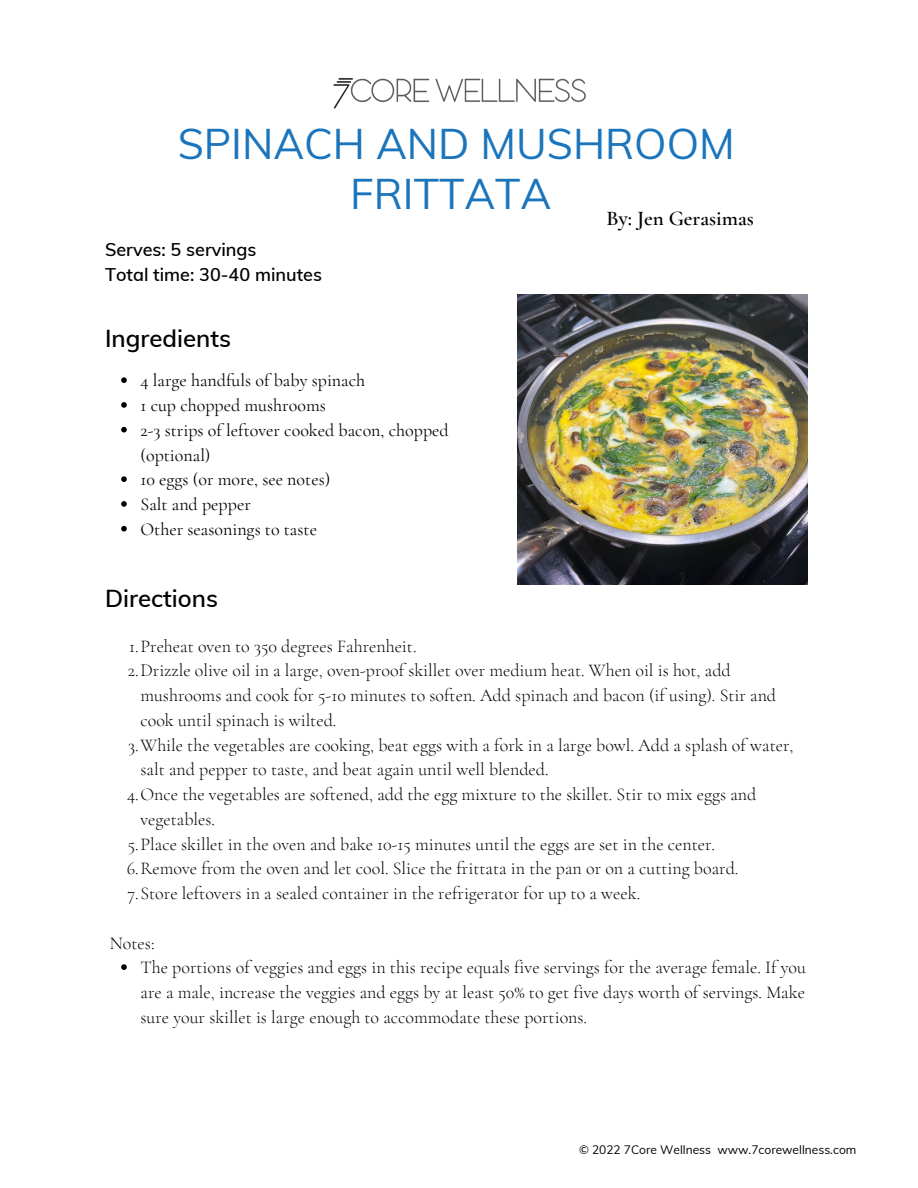
<style>
.page{position:relative;width:918px;height:1188px;background:#fff}
.page>*{position:absolute;margin:0;border:0;box-sizing:border-box;transform-origin:0 0}
.t1{font:42px/49.5px "Muli";color:#1b75bc;text-align:center}
.t2{font:600 24px "Muli";color:#000}
.t3{font:600 21px "Cormorant Garamond";color:#000}
.t4{font:300 18px/24.8px "Cormorant Garamond";color:#000}
.t5{font:18px/24.8px "Cormorant Garamond";color:#000}
.t6{font:600 18px "Muli";color:#000}
.t7{font:12px "Muli";color:#000}
</style>
<div class="page">
<img style="left:333px;top:78px;width:253px;height:31px">
<img style="left:518px;top:295px;width:290px;height:290px">
<svg style="left:121px;top:377px;width:6px;height:6px"></svg>
<svg style="left:121px;top:402px;width:6px;height:6px"></svg>
<svg style="left:121px;top:427px;width:6px;height:6px"></svg>
<svg style="left:121px;top:476px;width:6px;height:6px"></svg>
<svg style="left:121px;top:501px;width:6px;height:6px"></svg>
<svg style="left:121px;top:526px;width:6px;height:6px"></svg>
<svg style="left:121px;top:964px;width:6px;height:6px"></svg>
<p class="t1" style="left:178px;top:119px;width:559px">SPINACH AND MUSHROOM<br>FRITTATA</p>
<p class="t6" style="left:105px;top:238px;width:153px">Serves: 5 servings</p>
<p class="t6" style="left:105px;top:263px;width:218px">Total time: 30-40 minutes</p>
<p class="t2" style="left:105px;top:323px;width:128px">Ingredients</p>
<p class="t5" style="left:140px;top:368px;width:226px">4 large handfuls of baby spinach</p>
<p class="t5" style="left:140px;top:393px;width:187px">1 cup chopped mushrooms</p>
<p class="t5" style="left:140px;top:418px;width:310px">2-3 strips of leftover cooked bacon, chopped (optional)</p>
<p class="t5" style="left:140px;top:467px;width:191px">10 eggs (or more, see notes)</p>
<p class="t5" style="left:140px;top:492px;width:112px">Salt and pepper</p>
<p class="t5" style="left:140px;top:517px;width:178px">Other seasonings to taste</p>
<p class="t3" style="left:607px;top:205px;width:149px">By: Jen Gerasimas</p>
<p class="t2" style="left:105px;top:583px;width:114px">Directions</p>
<p class="t4" style="left:129px;top:633px;width:289px">1.Preheat oven to 350 degrees Fahrenheit.</p>
<p class="t4" style="left:140px;top:658px;width:637px;text-indent:-13px">2.Drizzle olive oil in a large, oven-proof skillet over medium heat. When oil is hot, add mushrooms and cook for 5-10 minutes to soften. Add spinach and bacon (if using). Stir and cook until spinach is wilted.</p>
<p class="t4" style="left:140px;top:732px;width:655px;text-indent:-12px">3.While the vegetables are cooking, beat eggs with a fork in a large bowl. Add a splash of water, salt and pepper to taste, and beat again until well blended.</p>
<p class="t4" style="left:140px;top:782px;width:617px;text-indent:-13px">4.Once the vegetables are softened, add the egg mixture to the skillet. Stir to mix eggs and vegetables.</p>
<p class="t4" style="left:128px;top:831px;width:589px">5.Place skillet in the oven and bake 10-15 minutes until the eggs are set in the center.</p>
<p class="t4" style="left:127px;top:856px;width:613px">6.Remove from the oven and let cool. Slice the frittata in the pan or on a cutting board.</p>
<p class="t4" style="left:127px;top:881px;width:514px">7.Store leftovers in a sealed container in the refrigerator for up to a week.</p>
<p class="t4" style="left:110px;top:930px;width:46px">Notes:</p>
<p class="t4" style="left:140px;top:955px;width:667px;text-align:justify">The portions of veggies and eggs in this recipe equals five servings for the average female. If you are a male, increase the veggies and eggs by at least 50% to get five days worth of servings. Make sure your skillet is large enough to accommodate these portions.</p>
<p class="t7" style="left:579px;top:1142px;width:279px">© 2022 7Core Wellness www.7corewellness.com</p>
</div>
